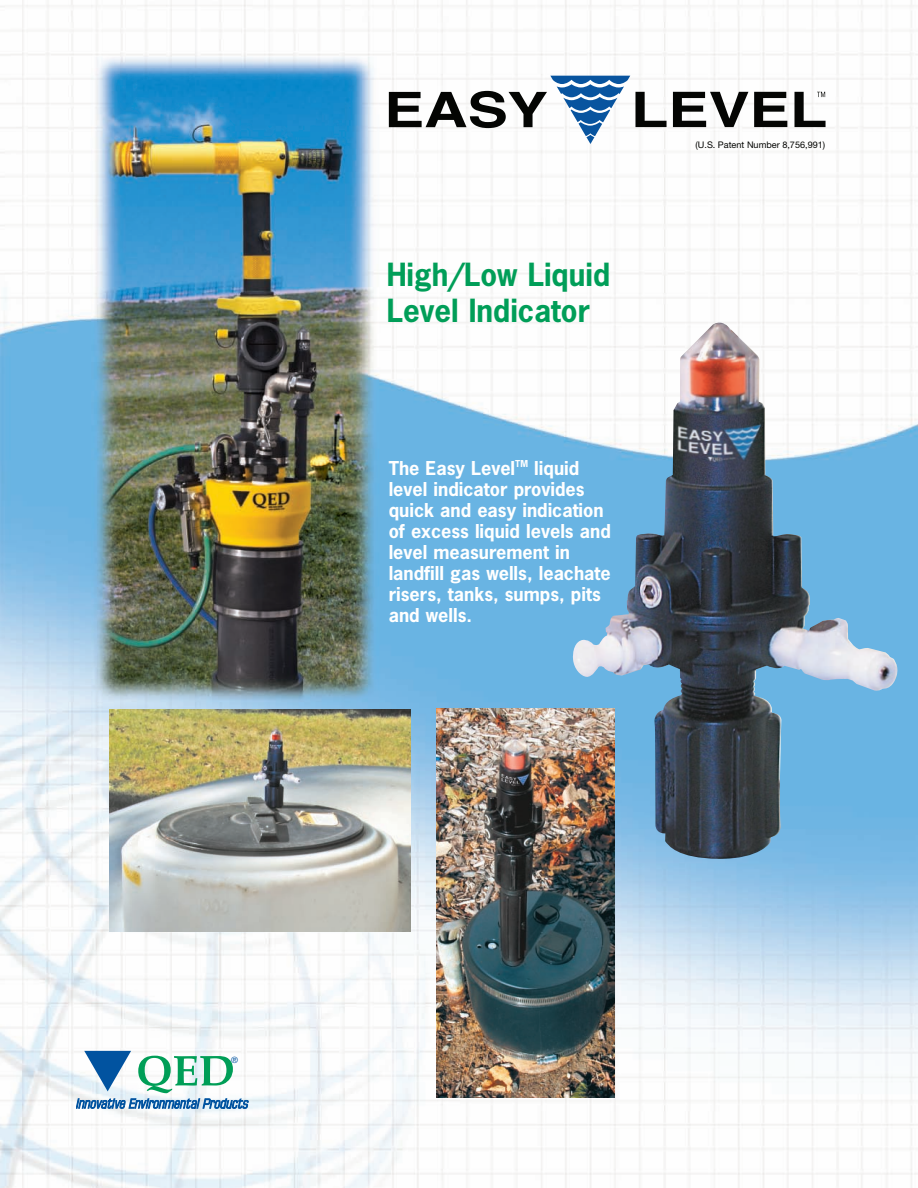
<style>
.page{position:relative;width:918px;height:1188px;background:#fff}
.page>*{position:absolute;margin:0;border:0;box-sizing:border-box;transform-origin:0 0}
.t1{font:700 30px/36px "News Gothic";color:#009e58}
.t2{font:700 18px/21px "News Gothic";color:#fff}
.t3{font:9.15px "Helvetica Neue";color:#040503}
.t4{font:8.7px "Helvetica Neue";color:#0153a0}
</style>
<div class="page">
<img style="left:0;top:0;width:918px;height:1188px">
<svg style="left:138px;top:1056px;width:95px;height:37px"></svg>
<svg style="left:84px;top:1051px;width:47px;height:40px"></svg>
<svg style="left:76px;top:1099px;width:172px;height:9px;background:#5a8fc0"></svg>
<img style="left:572px;top:319px;width:328px;height:540px">
<img style="left:110px;top:709px;width:301px;height:223px">
<img style="left:437px;top:708px;width:177px;height:389px">
<svg style="left:673px;top:92px;width:75px;height:35px"></svg>
<svg style="left:754px;top:92px;width:33px;height:35px"></svg>
<svg style="left:389px;top:76px;width:278px;height:68px"></svg>
<svg style="left:795px;top:92px;width:31px;height:35px"></svg>
<h1 class="t1" style="left:387px;top:258px;width:225px">High/Low Liquid<br>Level Indicator</h1>
<p class="t2" style="left:389px;top:458px;width:224px">The Easy Level<sup>TM</sup> liquid level indicator provides quick and easy indication of excess liquid levels and level measurement in landfill gas wells, leachate risers, tanks, sumps, pits and wells.</p>
<p class="t3" style="left:696px;top:139px;width:131px">(U.S. Patent Number 8,756,991)</p>
<p class="t4" style="left:231px;top:1055px;width:8px">®</p>
</div>
